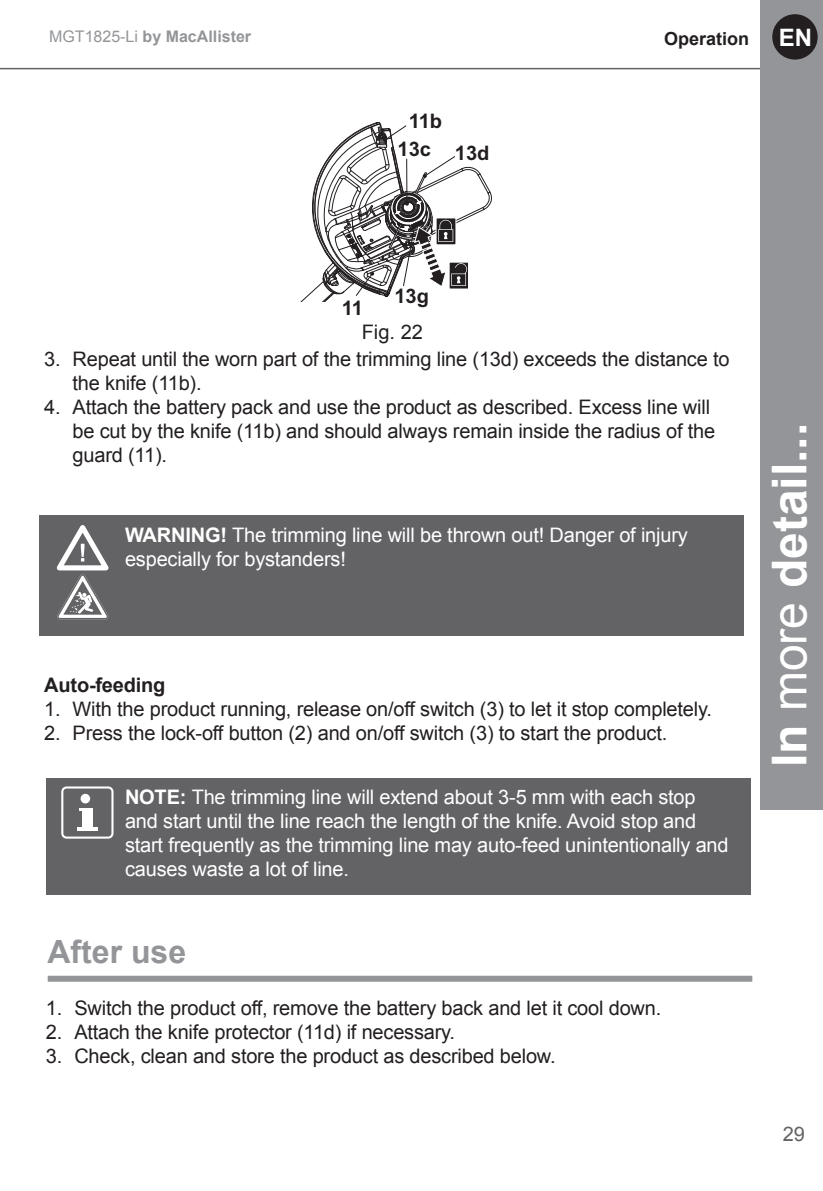
<style>
.page{position:relative;width:823px;height:1191px;background:#fff}
.page>*{position:absolute;margin:0;border:0;box-sizing:border-box;transform-origin:0 0}
.t1{font:700 48px "Arial";color:#fff}
.t2{font:700 32px "Arial";color:#939598}
.t3{font:700 24px "Arial";color:#fff}
.t4{font:20px/35px "Arial";letter-spacing:-.01em;color:#231f20}
.t5{font:20px "Arial";letter-spacing:-.01em;color:#fff}
.t6{font:700 20px "Arial";letter-spacing:-.01em;color:#231f20}
.t7{font:20px "Arial";color:#636366}
.t8{font:700 18px "Arial";color:#231f20}
.t9{font:700 16px "Arial";color:#939598}
.s1{font-weight:400}
.s2{font-weight:700}
</style>
<div class="page">
<hr style="left:0;top:68px;width:772px;height:1px;background:#636366">
<div style="left:760px;top:0;width:62px;height:809px;background:#939598"></div>
<div style="left:771px;top:14px;width:46px;height:46px;background:#231f20;border-radius:50%"></div>
<svg style="left:301px;top:122px;width:191px;height:179px"></svg>
<div style="left:454px;top:145px;width:35px;height:15px;background:#fff"></div>
<div style="left:394px;top:289px;width:35px;height:14px;background:#fff"></div>
<div style="left:39px;top:516px;width:704px;height:120px;background:#636366"></div>
<svg style="left:56px;top:525px;width:53px;height:94px"></svg>
<div style="left:46px;top:778px;width:704px;height:116px;background:#636366"></div>
<div style="left:61px;top:786px;width:52px;height:52px;border:2px solid #fff;border-radius:4px"></div>
<div style="left:80px;top:794px;width:10px;height:9px;background:#fff;border-radius:50%"></div>
<div style="left:82px;top:808px;width:11px;height:20px;background:#fff"></div>
<hr style="left:77px;top:827px;width:20px;height:3px;background:#fff">
<div style="left:48px;top:975px;width:703px;height:6px;background:#939598"></div>
<p class="t9" style="left:49px;top:25px;width:203px"><span class="s1">MGT1825-Li</span> by MacAllister</p>
<p class="t8" style="left:663px;top:26px;width:87px">Operation</p>
<p class="t6" style="left:408px;top:109px;width:35px">11b</p>
<p class="t6" style="left:397px;top:139px;width:93px">13c 13d</p>
<p class="t3" style="left:778px;top:22px;width:35px">EN</p>
<p class="t4" style="left:361px;top:279px;width:69px;text-indent:33px"><span class="s2">13g<br></span>Fig. 22</p>
<p class="t4" style="left:44px;top:342px;width:686px">3. Repeat until the worn part of the trimming line (13d) exceeds the distance to</p>
<p class="t4" style="left:73px;top:366px;width:130px">the knife (11b).</p>
<p class="t4" style="left:44px;top:390px;width:667px">4. Attach the battery pack and use the product as described. Excess line will</p>
<p class="t4" style="left:73px;top:414px;width:643px">be cut by the knife (11b) and should always remain inside the radius of the</p>
<p class="t4" style="left:73px;top:438px;width:96px">guard (11).</p>
<p class="t6" style="left:341px;top:296px;width:23px">11</p>
<p class="t5" style="left:125px;top:522px;width:564px"><span class="s2">WARNING!</span> The trimming line will be thrown out! Danger of injury</p>
<p class="t5" style="left:125px;top:546px;width:222px">especially for bystanders!</p>
<p class="t6" style="left:44px;top:671px;width:123px">Auto-feeding</p>
<p class="t4" style="left:44px;top:691px;width:668px">1. With the product running, release on/off switch (3) to let it stop completely.</p>
<p class="t4" style="left:44px;top:715px;width:624px">2. Press the lock-off button (2) and on/off switch (3) to start the product.</p>
<p class="t5" style="left:125px;top:783px;width:571px"><span class="s2">NOTE:</span> The trimming line will extend about 3-5 mm with each stop</p>
<p class="t5" style="left:125px;top:807px;width:572px">and start until the line reach the length of the knife. Avoid stop and</p>
<p class="t5" style="left:125px;top:831px;width:604px">start frequently as the trimming line may auto-feed unintentionally and</p>
<p class="t5" style="left:125px;top:855px;width:225px">causes waste a lot of line.</p>
<p class="t2" style="left:47px;top:930px;width:140px">After use</p>
<p class="t4" style="left:46px;top:990px;width:616px">1. Switch the product off, remove the battery back and let it cool down.</p>
<p class="t4" style="left:46px;top:1014px;width:410px">2. Attach the knife protector (11d) if necessary.</p>
<p class="t4" style="left:46px;top:1038px;width:511px">3. Check, clean and store the product as described below.</p>
<h1 class="t1" style="left:757px;top:767px;width:346px;rotate:-90deg">In <span class="s1">more</span> detail...</h1>
<p class="t7" style="left:782px;top:1121px;width:24px">29</p>
</div>
